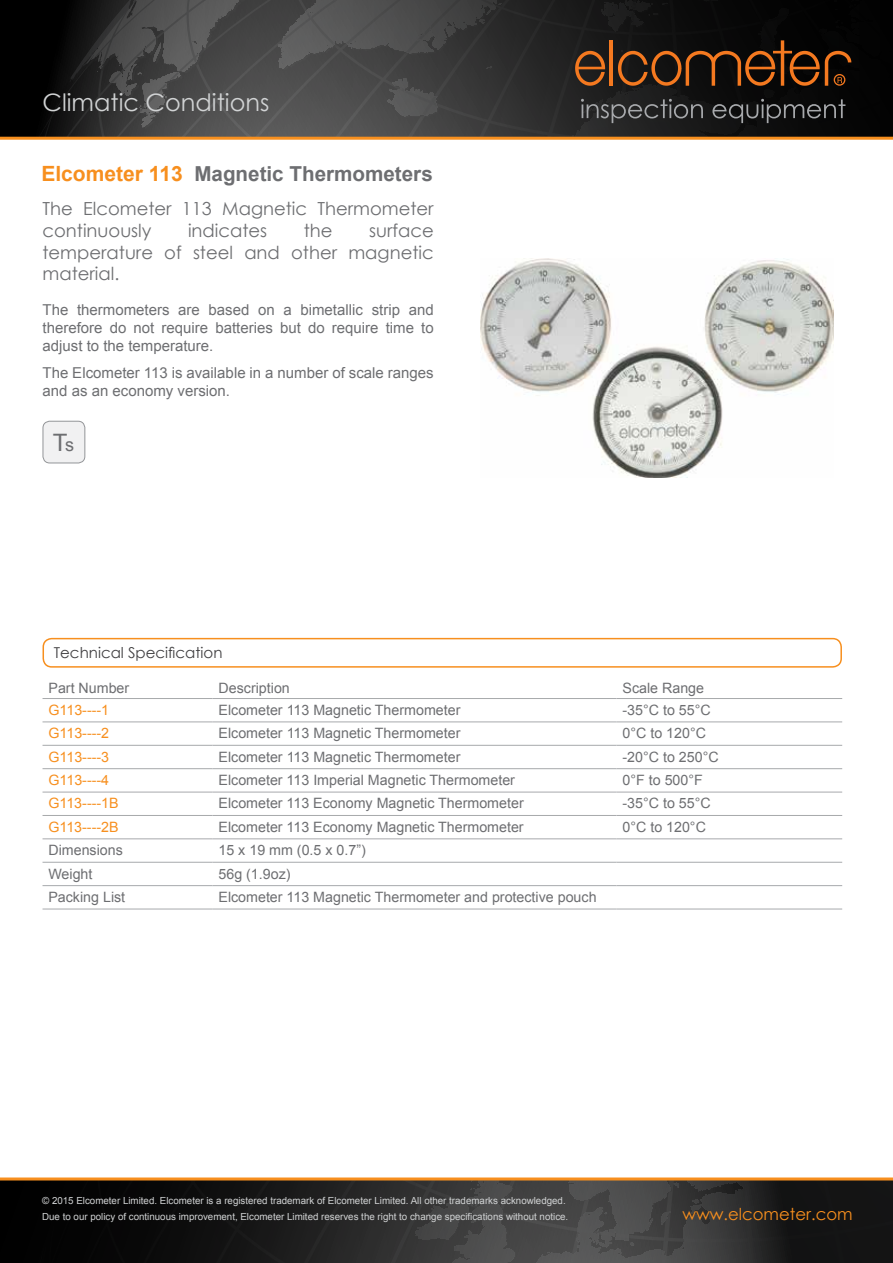
<style>
.page{position:relative;width:893px;height:1263px;background:#fff}
.page>*{position:absolute;margin:0;border:0;box-sizing:border-box;transform-origin:0 0}
.t1{font:24px "Century Gothic";color:#d1d3d4}
.t2{font:24px "Arial";color:#6d6e71}
.t3{font:700 20.7px "Arial";color:#6d6e71}
.t4{font:18px/21.6px "Century Gothic";color:#6d6e71}
.t5{font:16.5px "Century Gothic";color:#f78f1e}
.t6{font:15px/18px "Arial";color:#6d6e71;text-align:justify}
.t7{font:15px "Century Gothic";color:#414042}
.t8{font:14.25px "Arial";color:#6d6e71}
.t9{font:14.25px "Arial";color:#f78f1e}
.t10{font:9.75px/15.9px "Arial";color:#d1d3d4}
.s1{font-size:21px;color:#f78f1e}
.s2{font-size:18px}
</style>
<div class="page">
<div style="left:0;top:0;width:893px;height:138px;background:#000"></div>
<svg style="left:34px;top:0;width:859px;height:137px;background:#373737"></svg>
<hr style="left:609px;top:40px;width:4px;height:46px;background:#f47920">
<svg style="left:575px;top:51px;width:30px;height:35px"></svg>
<svg style="left:618px;top:0;width:275px;height:86px"></svg>
<svg style="left:581px;top:99px;width:264px;height:24px"></svg>
<hr style="left:0;top:137px;width:893px;height:3px;background:#f78f1e">
<svg style="left:0;top:1180px;width:893px;height:83px;background:#272626"></svg>
<hr style="left:0;top:1177px;width:893px;height:3px;background:#f78f1e">
<img style="left:481px;top:258px;width:352px;height:220px">
<div style="left:43px;top:421px;width:42px;height:42px;background:#f1f1f2;border-radius:7px"></div>
<div style="left:43px;top:421px;width:42px;height:42px;border:1px solid #939598;border-radius:7px"></div>
<div style="left:43px;top:638px;width:799px;height:30px;border:2px solid #f78f1e;border-radius:9px"></div>
<hr style="left:43px;top:722px;width:170px;height:1px;background:#a7a9ac">
<hr style="left:213px;top:722px;width:404px;height:1px;background:#a7a9ac">
<hr style="left:617px;top:722px;width:225px;height:1px;background:#a7a9ac">
<hr style="left:43px;top:745px;width:170px;height:1px;background:#a7a9ac">
<hr style="left:213px;top:745px;width:404px;height:1px;background:#a7a9ac">
<hr style="left:617px;top:745px;width:225px;height:1px;background:#a7a9ac">
<hr style="left:43px;top:768px;width:170px;height:1px;background:#a7a9ac">
<hr style="left:213px;top:768px;width:404px;height:1px;background:#a7a9ac">
<hr style="left:617px;top:768px;width:225px;height:1px;background:#a7a9ac">
<hr style="left:43px;top:792px;width:170px;height:1px;background:#a7a9ac">
<hr style="left:213px;top:792px;width:404px;height:1px;background:#a7a9ac">
<hr style="left:617px;top:792px;width:225px;height:1px;background:#a7a9ac">
<hr style="left:43px;top:815px;width:170px;height:1px;background:#a7a9ac">
<hr style="left:213px;top:815px;width:404px;height:1px;background:#a7a9ac">
<hr style="left:617px;top:815px;width:225px;height:1px;background:#a7a9ac">
<hr style="left:43px;top:838px;width:170px;height:1px;background:#a7a9ac">
<hr style="left:213px;top:838px;width:404px;height:1px;background:#a7a9ac">
<hr style="left:617px;top:838px;width:225px;height:1px;background:#a7a9ac">
<hr style="left:43px;top:862px;width:170px;height:1px;background:#a7a9ac">
<hr style="left:213px;top:862px;width:404px;height:1px;background:#a7a9ac">
<hr style="left:617px;top:862px;width:225px;height:1px;background:#a7a9ac">
<hr style="left:43px;top:885px;width:170px;height:1px;background:#a7a9ac">
<hr style="left:213px;top:885px;width:404px;height:1px;background:#a7a9ac">
<hr style="left:617px;top:885px;width:225px;height:1px;background:#a7a9ac">
<hr style="left:43px;top:909px;width:170px;height:1px;background:#a7a9ac">
<hr style="left:213px;top:909px;width:404px;height:1px;background:#a7a9ac">
<hr style="left:617px;top:909px;width:225px;height:1px;background:#a7a9ac">
<hr style="left:43px;top:698px;width:170px;height:1px;background:#a7a9ac">
<hr style="left:213px;top:698px;width:404px;height:1px;background:#a7a9ac">
<hr style="left:617px;top:698px;width:225px;height:1px;background:#a7a9ac">
<h1 class="t1" style="left:43px;top:86px;width:228px">Climatic Conditions</h1>
<h2 class="t3" style="left:41px;top:160px;width:393px"><span class="s1">Elcometer 113</span> Magnetic Thermometers</h2>
<p class="t4" style="left:43px;top:198px;width:393px">The Elcometer 113 Magnetic Thermometer continuously</p>
<p class="t4" style="left:43px;top:219px;width:393px;text-align:justify;text-indent:327px">surface temperature of steel and other magnetic material.</p>
<p class="t6" style="left:43px;top:301px;width:393px">The thermometers are based on a bimetallic strip and therefore do not require batteries but do require time to adjust to the temperature.</p>
<p class="t6" style="left:43px;top:364px;width:393px">The Elcometer 113 is available in a number of scale ranges and as an economy version.</p>
<h1 class="t2" style="left:53px;top:426px;width:23px">T<span class="s2">s</span></h1>
<p class="t4" style="left:188px;top:219px;width:81px">indicates</p>
<p class="t4" style="left:304px;top:219px;width:30px">the</p>
<p class="t7" style="left:54px;top:642px;width:170px">Technical Specification</p>
<p class="t8" style="left:49px;top:678px;width:82px">Part Number</p>
<p class="t8" style="left:219px;top:678px;width:73px">Description</p>
<p class="t8" style="left:623px;top:678px;width:83px">Scale Range</p>
<p class="t9" style="left:49px;top:700px;width:62px">G113----1</p>
<p class="t8" style="left:219px;top:700px;width:243px">Elcometer 113 Magnetic Thermometer</p>
<p class="t8" style="left:623px;top:700px;width:90px">-35°C to 55°C</p>
<p class="t9" style="left:48px;top:724px;width:62px">G113----2</p>
<p class="t8" style="left:219px;top:724px;width:243px">Elcometer 113 Magnetic Thermometer</p>
<p class="t8" style="left:622px;top:724px;width:85px">0°C to 120°C</p>
<p class="t9" style="left:48px;top:747px;width:62px">G113----3</p>
<p class="t8" style="left:219px;top:747px;width:243px">Elcometer 113 Magnetic Thermometer</p>
<p class="t8" style="left:622px;top:747px;width:98px">-20°C to 250°C</p>
<p class="t9" style="left:48px;top:771px;width:62px">G113----4</p>
<p class="t8" style="left:219px;top:771px;width:298px">Elcometer 113 Imperial Magnetic Thermometer</p>
<p class="t8" style="left:622px;top:771px;width:82px">0°F to 500°F</p>
<p class="t9" style="left:48px;top:794px;width:72px">G113----1B</p>
<p class="t8" style="left:219px;top:794px;width:307px">Elcometer 113 Economy Magnetic Thermometer</p>
<p class="t8" style="left:622px;top:794px;width:90px">-35°C to 55°C</p>
<p class="t9" style="left:48px;top:817px;width:72px">G113----2B</p>
<p class="t8" style="left:219px;top:817px;width:307px">Elcometer 113 Economy Magnetic Thermometer</p>
<p class="t8" style="left:622px;top:817px;width:85px">0°C to 120°C</p>
<p class="t8" style="left:48px;top:841px;width:76px">Dimensions</p>
<p class="t8" style="left:218px;top:841px;width:149px">15 x 19 mm (0.5 x 0.7”)</p>
<p class="t8" style="left:48px;top:864px;width:46px">Weight</p>
<p class="t8" style="left:218px;top:864px;width:74px">56g (1.9oz)</p>
<p class="t8" style="left:48px;top:888px;width:78px">Packing List</p>
<p class="t8" style="left:218px;top:888px;width:380px">Elcometer 113 Magnetic Thermometer and protective pouch</p>
<p class="t10" style="left:42px;top:1192px;width:528px">© 2015 Elcometer Limited. Elcometer is a registered trademark of Elcometer Limited. All other trademarks acknowledged.<br>Due to our policy of continuous improvement, Elcometer Limited reserves the right to change specifications without notice.</p>
<p class="t5" style="left:682px;top:1202px;width:172px">www.elcometer.com</p>
</div>
